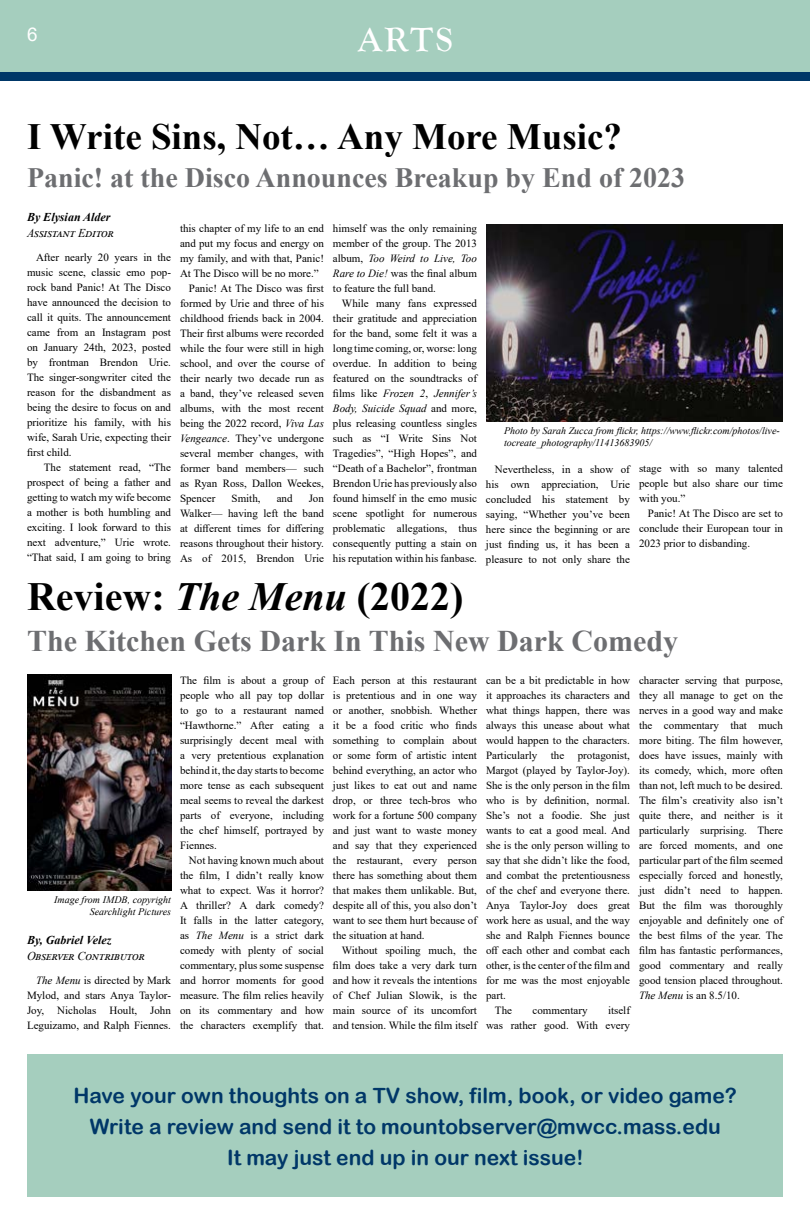
<style>
.page{position:relative;width:810px;height:1224px;background:#fff}
.page>*{position:absolute;margin:0;border:0;box-sizing:border-box;transform-origin:0 0}
.t1{font:700 40px "Times New Roman";color:#000}
.t2{font:700 37px "Times New Roman";color:#000}
.t3{font:700 35px "Goudy Old Style T";color:#fff}
.t4{font:700 30px "Times New Roman";color:#6d6e71}
.t5{font:700 28px "Times New Roman";color:#6d6e71}
.t6{font:21px/31px "Arial Rounded MT Bold";color:#003768;text-align:center}
.t7{font:18.9px "Arial";color:#fff}
.t8{font:italic 12px "Times New Roman";letter-spacing:.015em;color:#000}
.t9{font:italic 700 12px "Times New Roman";color:#000}
.t10{font:11px/15px "Times New Roman";color:#000;text-align:justify}
.t11{font:italic 10px/12px "Times New Roman";color:#000;text-align:right}
.s1{font-style:italic}
</style>
<div class="page">
<div style="left:0;top:0;width:810px;height:72px;background:#a5cebe"></div>
<div style="left:0;top:72px;width:810px;height:9px;background:#003768"></div>
<hr style="left:809px;top:1161px;width:1px;height:63px;background:#a5cebe">
<img style="left:27px;top:674px;width:144px;height:216px">
<img style="left:486px;top:224px;width:297px;height:197px">
<div style="left:28px;top:1055px;width:755px;height:142px;background:#a5cebe"></div>
<h3 class="t7" style="left:27px;top:21px;width:12px">6</h3>
<h3 class="t3" style="left:358px;top:20px;width:96px">ARTS</h3>
<h2 class="t2" style="left:27px;top:110px;width:597px">I Write Sins, Not… Any More Music?</h2>
<h3 class="t5" style="left:27px;top:158px;width:660px">Panic! at the Disco Announces Breakup by End of 2023</h3>
<p class="t10" style="left:180px;top:220px;width:146px">this chapter of my life to an end</p>
<p class="t10" style="left:180px;top:235px;width:146px">and put my focus and energy on</p>
<p class="t10" style="left:180px;top:250px;width:146px">my family, and with that, Panic!</p>
<p class="t10" style="left:180px;top:265px;width:140px">At The Disco will be no more.”</p>
<p class="t10" style="left:189px;top:280px;width:136px">Panic! At The Disco was first</p>
<p class="t10" style="left:180px;top:295px;width:145px">formed by Urie and three of his</p>
<p class="t10" style="left:180px;top:310px;width:145px">childhood friends back in 2004.</p>
<p class="t10" style="left:180px;top:325px;width:146px">Their first albums were recorded</p>
<p class="t10" style="left:180px;top:340px;width:146px">while the four were still in high</p>
<p class="t10" style="left:180px;top:355px;width:146px">school, and over the course of</p>
<p class="t10" style="left:180px;top:370px;width:145px">their nearly two decade run as</p>
<p class="t10" style="left:180px;top:385px;width:146px">a band, they’ve released seven</p>
<p class="t10" style="left:180px;top:400px;width:146px">albums, with the most recent</p>
<p class="t10" style="left:180px;top:415px;width:145px">being the 2022 record, <span class="s1">Viva Las</span></p>
<p class="t10" style="left:180px;top:430px;width:145px"><span class="s1">Vengeance</span>. They’ve undergone</p>
<p class="t10" style="left:180px;top:445px;width:146px">several member changes, with</p>
<p class="t10" style="left:180px;top:460px;width:145px">former band members— such</p>
<p class="t10" style="left:180px;top:475px;width:146px">as Ryan Ross, Dallon Weekes,</p>
<p class="t10" style="left:180px;top:490px;width:37px">Spencer</p>
<p class="t10" style="left:232px;top:490px;width:31px">Smith,</p>
<p class="t10" style="left:277px;top:490px;width:17px">and</p>
<p class="t9" style="left:27px;top:209px;width:85px">By Elysian Alder</p>
<p class="t8" style="left:27px;top:225px;width:87px">Assistant Editor</p>
<p class="t10" style="left:27px;top:250px;width:146px;text-indent:9px">After nearly 20 years in the music scene, classic emo pop&shy;rock band Panic! At The Disco have announced the decision to call it quits. The announcement came from an Instagram post on January 24th, 2023, posted by frontman Brendon Urie.<br>The singer-songwriter cited the reason for the disbandment as being the desire to focus on and prioritize his family, with his wife, Sarah Urie, expecting their first child.</p>
<p class="t10" style="left:27px;top:460px;width:146px;text-indent:17px">The statement read, “The prospect of being a father and getting to watch my wife become a mother is both humbling and exciting. I look forward to this next adventure,” Urie wrote. “That said, I am going to bring</p>
<p class="t10" style="left:333px;top:220px;width:146px">himself was the only remaining member of the group. The 2013 album, <span class="s1">Too Weird to Live, Too Rare to Die!</span> was the final album to feature the full band.</p>
<p class="t10" style="left:333px;top:295px;width:146px;text-indent:9px">While many fans expressed their gratitude and appreciation for the band, some felt it was a long time coming, or, worse: long overdue. In addition to being featured on the soundtracks of films like <span class="s1">Frozen 2</span>, <span class="s1">Jennifer’s Body, Suicide Squad</span> and more, plus releasing countless singles such as “I Write Sins Not Tragedies”, “High Hopes”, and “Death of a Bachelor”, frontman Brendon Urie has previously also found himself in the emo music scene spotlight for numerous problematic allegations, thus consequently putting a stain on his reputation within his fanbase.</p>
<p class="t11" style="left:504px;top:425px;width:277px;text-align:left">Photo by Sarah Zucca from flickr, https://www.flickr.com/photos/live&shy;tocreate_photography/11413683905/</p>
<p class="t10" style="left:639px;top:461px;width:146px">stage with so many talented people but also share our time with you.”</p>
<p class="t10" style="left:639px;top:506px;width:146px;text-indent:9px">Panic! At The Disco are set to conclude their European tour in 2023 prior to disbanding.</p>
<p class="t10" style="left:486px;top:461px;width:146px;text-indent:9px">Nevertheless, in a show of his own appreciation, Urie concluded his statement by saying, “Whether you’ve been here since the beginning or are just finding us, it has been a pleasure to not only share the</p>
<p class="t10" style="left:180px;top:490px;width:146px;text-indent:129px">Jon Walker— having left the band at different times for differing reasons throughout their history.<br>As of 2015, Brendon Urie</p>
<h1 class="t1" style="left:27px;top:568px;width:438px">Review: <span class="s1">The Menu</span> (2022)</h1>
<h3 class="t4" style="left:27px;top:619px;width:653px">The Kitchen Gets Dark In This New Dark Comedy</h3>
<p class="t10" style="left:180px;top:672px;width:146px">The film is about a group of people who all pay top dollar to go to a restaurant named “Hawthorne.” After eating a surprisingly decent meal with a very pretentious explanation behind it, the day starts to become more tense as each subsequent meal seems to reveal the darkest parts of everyone, including the chef himself, portrayed by Fiennes.</p>
<p class="t10" style="left:180px;top:852px;width:146px;text-indent:9px">Not having known much about the film, I didn’t really know what to expect. Was it horror?<br>A thriller? A dark comedy?<br>It falls in the latter category, as <span class="s1">The Menu</span> is a strict dark comedy with plenty of social commentary, plus some suspense and horror moments for good measure. The film relies heavily on its commentary and how the characters exemplify that.</p>
<p class="t10" style="left:486px;top:672px;width:145px">can be a bit predictable in how</p>
<p class="t10" style="left:486px;top:687px;width:146px">it approaches its characters and</p>
<p class="t10" style="left:486px;top:702px;width:145px">what things happen, there was</p>
<p class="t10" style="left:486px;top:717px;width:146px">always this unease about what</p>
<p class="t10" style="left:486px;top:732px;width:146px">would happen to the characters.</p>
<p class="t10" style="left:486px;top:747px;width:146px">Particularly the protagonist,</p>
<p class="t10" style="left:486px;top:762px;width:145px">Margot (played by Taylor-Joy).</p>
<p class="t10" style="left:486px;top:777px;width:146px">She is the only person in the film</p>
<p class="t10" style="left:486px;top:792px;width:146px">who is by definition, normal.</p>
<p class="t10" style="left:486px;top:807px;width:146px">She’s not a foodie. She just</p>
<p class="t10" style="left:486px;top:822px;width:145px">wants to eat a good meal. And</p>
<p class="t10" style="left:486px;top:837px;width:146px">she is the only person willing to</p>
<p class="t10" style="left:486px;top:852px;width:145px">say that she didn’t like the food,</p>
<p class="t10" style="left:486px;top:867px;width:146px">and combat the pretentiousness</p>
<p class="t10" style="left:486px;top:882px;width:146px">of the chef and everyone there.</p>
<p class="t10" style="left:486px;top:897px;width:146px">Anya Taylor-Joy does great</p>
<p class="t10" style="left:486px;top:912px;width:145px">work here as usual, and the way</p>
<p class="t10" style="left:486px;top:927px;width:146px">she and Ralph Fiennes bounce</p>
<p class="t10" style="left:486px;top:942px;width:146px">off each other and combat each</p>
<p class="t10" style="left:486px;top:957px;width:146px">other, is the center of the film and</p>
<p class="t10" style="left:486px;top:972px;width:146px">for me was the most enjoyable</p>
<p class="t10" style="left:486px;top:987px;width:21px">part.</p>
<p class="t10" style="left:495px;top:1002px;width:19px">The</p>
<p class="t10" style="left:533px;top:1002px;width:56px">commentary</p>
<p class="t10" style="left:333px;top:672px;width:146px">Each person at this restaurant is pretentious and in one way or another, snobbish. Whether it be a food critic who finds something to complain about or some form of artistic intent behind everything, an actor who just likes to eat out and name drop, or three tech-bros who work for a fortune 500 company and just want to waste money and say that they experienced the restaurant, every person there has something about them that makes them unlikable. But, despite all of this, you also don’t want to see them hurt because of the situation at hand.</p>
<p class="t10" style="left:333px;top:942px;width:146px;text-indent:9px">Without spoiling much, the film does take a very dark turn and how it reveals the intentions of Chef Julian Slowik, is the main source of its uncomfort and tension. While the film itself</p>
<p class="t10" style="left:639px;top:672px;width:146px">character serving that purpose, they all manage to get on the nerves in a good way and make the commentary that much more biting. The film however, does have issues, mainly with its comedy, which, more often than not, left much to be desired.<br>The film’s creativity also isn’t quite there, and neither is it particularly surprising. There are forced moments, and one particular part of the film seemed especially forced and honestly, just didn’t need to happen.<br>But the film was thoroughly enjoyable and definitely one of the best films of the year. The film has fantastic performances, good commentary and really good tension placed throughout.<br><span class="s1">The Menu</span> is an 8.5/10.</p>
<p class="t11" style="left:54px;top:894px;width:118px">Image from IMDB, copyright<br>Searchlight Pictures</p>
<p class="t9" style="left:27px;top:932px;width:86px">By, Gabriel Velez</p>
<p class="t8" style="left:27px;top:948px;width:118px">Observer Contributor</p>
<p class="t10" style="left:27px;top:973px;width:146px;text-indent:9px"><span class="s1">The Menu</span> is directed by Mark Mylod, and stars Anya Taylor-Joy, Nicholas Hoult, John Leguizamo, and Ralph Fiennes.</p>
<p class="t10" style="left:486px;top:1002px;width:146px;text-align:right">itself<br>was rather good. With every</p>
<h3 class="t6" style="left:74px;top:1079px;width:665px">Have your own thoughts on a TV show, film, book, or video game?<br>Write a review and send it to mountobserver@mwcc.mass.edu<br>It may just end up in our next issue!</h3>
</div>
